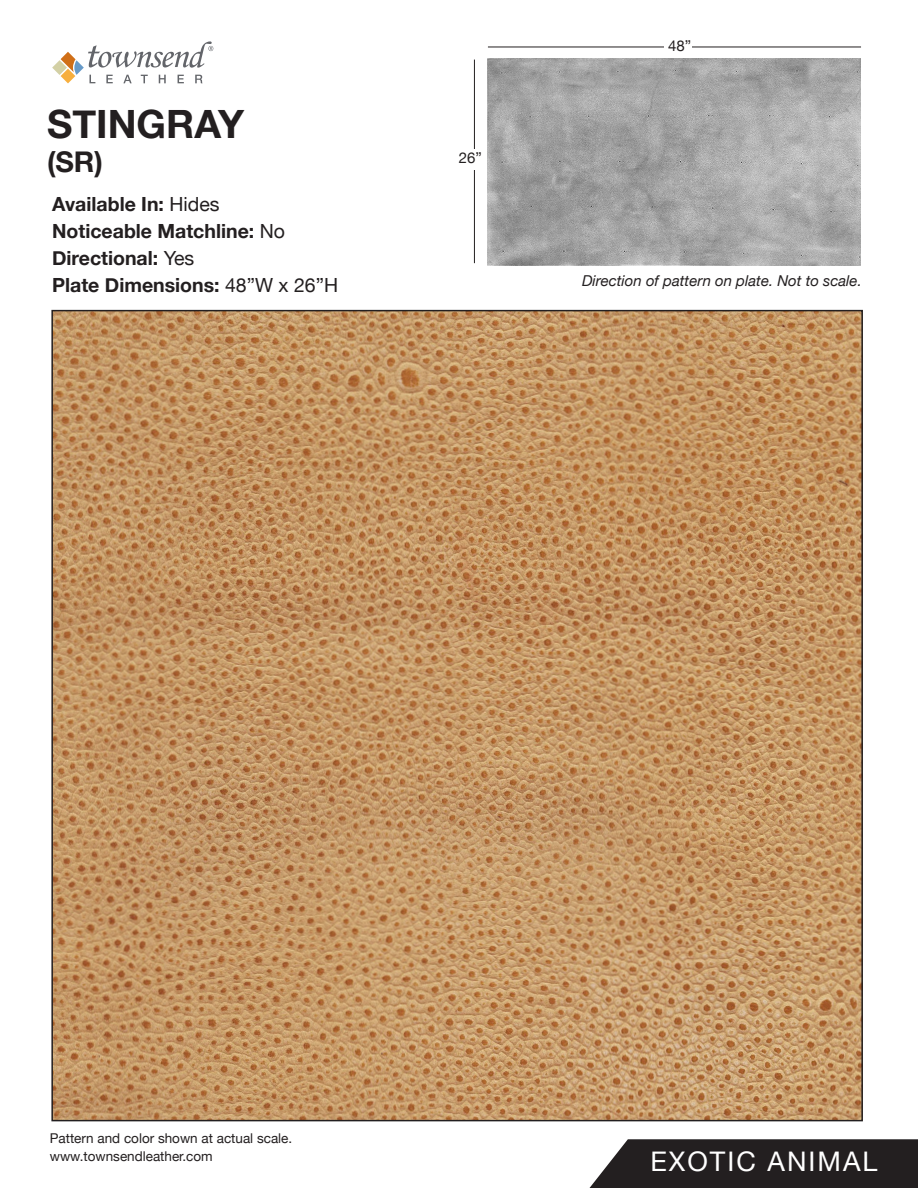
<style>
.page{position:relative;width:918px;height:1188px;background:#fff}
.page>*{position:absolute;margin:0;border:0;box-sizing:border-box;transform-origin:0 0}
.t1{font:700 39px "Helvetica Neue";color:#231f20}
.t2{font:700 28.5px "Helvetica Neue";color:#231f20}
.t3{font:27px "Helvetica Neue";letter-spacing:.075em;color:#fff}
.t4{font:700 19.5px/27px "Helvetica Neue";color:#231f20}
.t5{font:italic 15px "Helvetica Neue";color:#231f20}
.t6{font:15px "Helvetica Neue";color:#231f20}
.t7{font:13.5px/18px "Helvetica Neue";color:#231f20}
.s1{font-weight:400}
</style>
<div class="page">
<svg style="left:52px;top:41px;width:161px;height:42px"></svg>
<svg style="left:589px;top:1139px;width:329px;height:49px;background:#312d2e"></svg>
<img style="left:54px;top:313px;width:806px;height:805px">
<hr style="left:488px;top:47px;width:373px;height:1px;background:#231f20">
<div style="left:664px;top:38px;width:28px;height:14px;background:#fff"></div>
<hr style="left:474px;top:60px;width:1px;height:203px;background:#231f20">
<div style="left:470px;top:149px;width:19px;height:20px;background:#fff"></div>
<img style="left:488px;top:59px;width:373px;height:206px">
<h1 class="t1" style="left:47px;top:93px;width:199px">STINGRAY</h1>
<h2 class="t2" style="left:47px;top:140px;width:57px">(SR)</h2>
<p class="t4" style="left:52px;top:191px;width:287px">Available In: <span class="s1">Hides<br></span>Noticeable Matchline: <span class="s1">No<br></span>Directional: <span class="s1">Yes<br></span>Plate Dimensions: <span class="s1">48”W x 26”H</span></p>
<p class="t6" style="left:459px;top:147px;width:25px">26”</p>
<p class="t6" style="left:668px;top:35px;width:25px">48”</p>
<p class="t5" style="left:582px;top:270px;width:281px">Direction of pattern on plate. Not to scale.</p>
<p class="t7" style="left:50px;top:1130px;width:244px">Pattern and color shown at actual scale. www.townsendleather.com</p>
<h3 class="t3" style="left:650px;top:1142px;width:229px">EXOTIC ANIMAL</h3>
</div>
